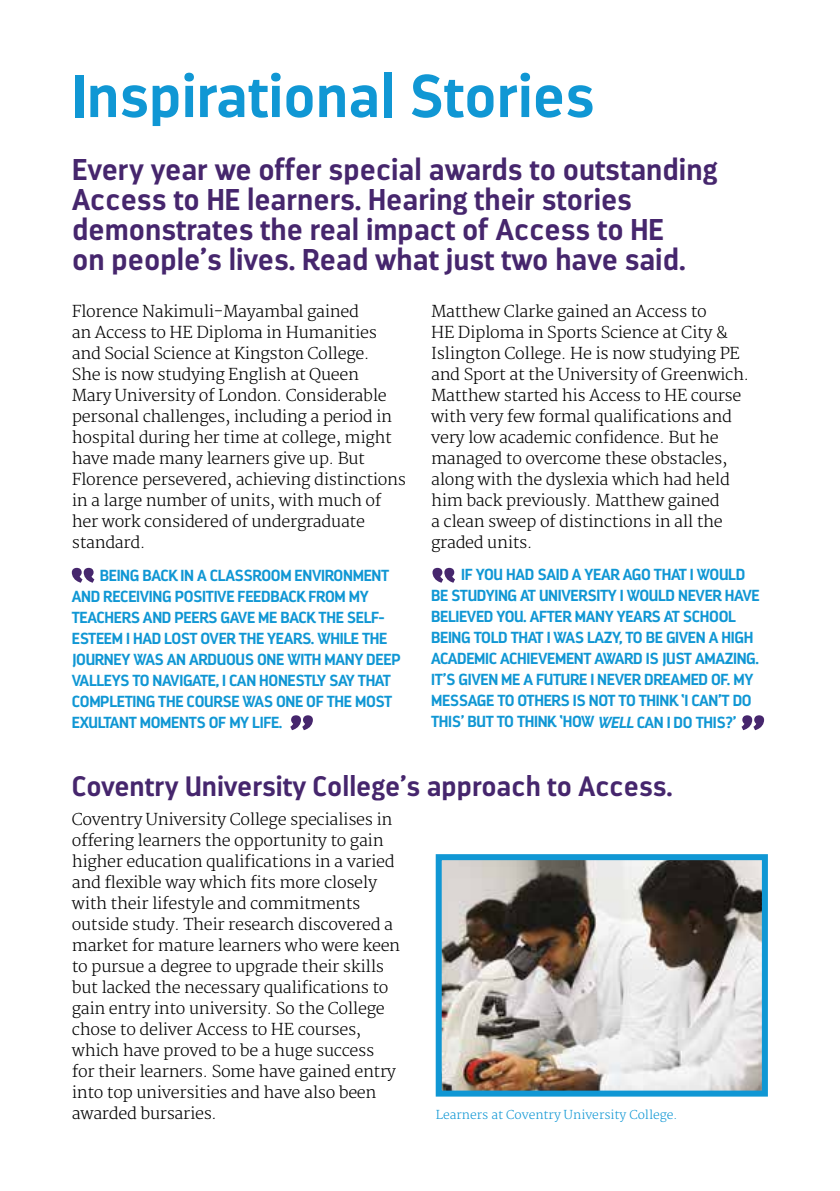
<style>
.page{position:relative;width:840px;height:1191px;background:#fff}
.page>*{position:absolute;margin:0;border:0;box-sizing:border-box;transform-origin:0 0}
.t1{font:700 60px "Darwin";color:#1097d4}
.t2{font:700 30px/30px "Darwin";color:#46266d}
.t3{font:700 28px "Darwin";color:#46266d}
.t4{font:300 16px/21px "Merriweather";letter-spacing:-.02em;color:#000}
.t5{font:700 16px/21px "Darwin";letter-spacing:-.02em;color:#1097d4}
.t6{font:300 12px "Merriweather";color:#1097d4}
.s1{font-style:italic}
</style>
<div class="page">
<svg style="left:72px;top:568px;width:22px;height:15px"></svg>
<svg style="left:432px;top:568px;width:23px;height:15px"></svg>
<svg style="left:290px;top:715px;width:23px;height:15px"></svg>
<svg style="left:741px;top:715px;width:22px;height:15px"></svg>
<img style="left:442px;top:861px;width:318px;height:228px">
<div style="left:435px;top:854px;width:332px;height:242px;border:6px solid #1097d4"></div>
<h1 class="t1" style="left:72px;top:59px;width:523px">Inspirational Stories</h1>
<h2 class="t2" style="left:72px;top:155px;width:646px">Every year we offer special awards to outstanding Access to HE learners. Hearing their stories demonstrates the real impact of Access to HE<br>on people’s lives. Read what just two have said.</h2>
<p class="t4" style="left:72px;top:302px;width:335px">Florence Nakimuli-Mayambal gained<br>an Access to HE Diploma in Humanities and Social Science at Kingston College.<br>She is now studying English at Queen<br>Mary University of London. Considerable personal challenges, including a period in hospital during her time at college, might have made many learners give up. But Florence persevered, achieving distinctions in a large number of units, with much of her work considered of undergraduate standard.</p>
<p class="t5" style="left:72px;top:564px;width:330px;text-indent:28px">BEING BACK IN A CLASSROOM ENVIRONMENT AND RECEIVING POSITIVE FEEDBACK FROM MY TEACHERS AND PEERS GAVE ME BACK THE SELF-ESTEEM I HAD LOST OVER THE YEARS. WHILE THE JOURNEY WAS AN ARDUOUS ONE WITH MANY DEEP VALLEYS TO NAVIGATE, I CAN HONESTLY SAY THAT COMPLETING THE COURSE WAS ONE OF THE MOST EXULTANT MOMENTS OF MY LIFE.</p>
<p class="t4" style="left:431px;top:301px;width:319px">Matthew Clarke gained an Access to<br>HE Diploma in Sports Science at City &amp; Islington College. He is now studying PE and Sport at the University of Greenwich.<br>Matthew started his Access to HE course with very few formal qualifications and very low academic confidence. But he managed to overcome these obstacles, along with the dyslexia which had held him back previously. Matthew gained<br>a clean sweep of distinctions in all the graded units.</p>
<p class="t5" style="left:431px;top:564px;width:330px;text-indent:30px">IF YOU HAD SAID A YEAR AGO THAT I WOULD BE STUDYING AT UNIVERSITY I WOULD NEVER HAVE BELIEVED YOU. AFTER MANY YEARS AT SCHOOL BEING TOLD THAT I WAS LAZY, TO BE GIVEN A HIGH ACADEMIC ACHIEVEMENT AWARD IS JUST AMAZING.<br>IT’S GIVEN ME A FUTURE I NEVER DREAMED OF. MY MESSAGE TO OTHERS IS NOT TO THINK ‘I CAN’T DO THIS’ BUT TO THINK ‘HOW <span class="s1">WELL</span> CAN I DO THIS?’</p>
<h3 class="t3" style="left:72px;top:769px;width:602px">Coventry University College’s approach to Access.</h3>
<p class="t4" style="left:72px;top:809px;width:330px">Coventry University College specialises in offering learners the opportunity to gain higher education qualifications in a varied and flexible way which fits more closely with their lifestyle and commitments outside study. Their research discovered a market for mature learners who were keen to pursue a degree to upgrade their skills but lacked the necessary qualifications to gain entry into university. So the College chose to deliver Access to HE courses, which have proved to be a huge success for their learners. Some have gained entry into top universities and have also been awarded bursaries.</p>
<p class="t6" style="left:435px;top:1107px;width:243px">Learners at Coventry University College.</p>
</div>
